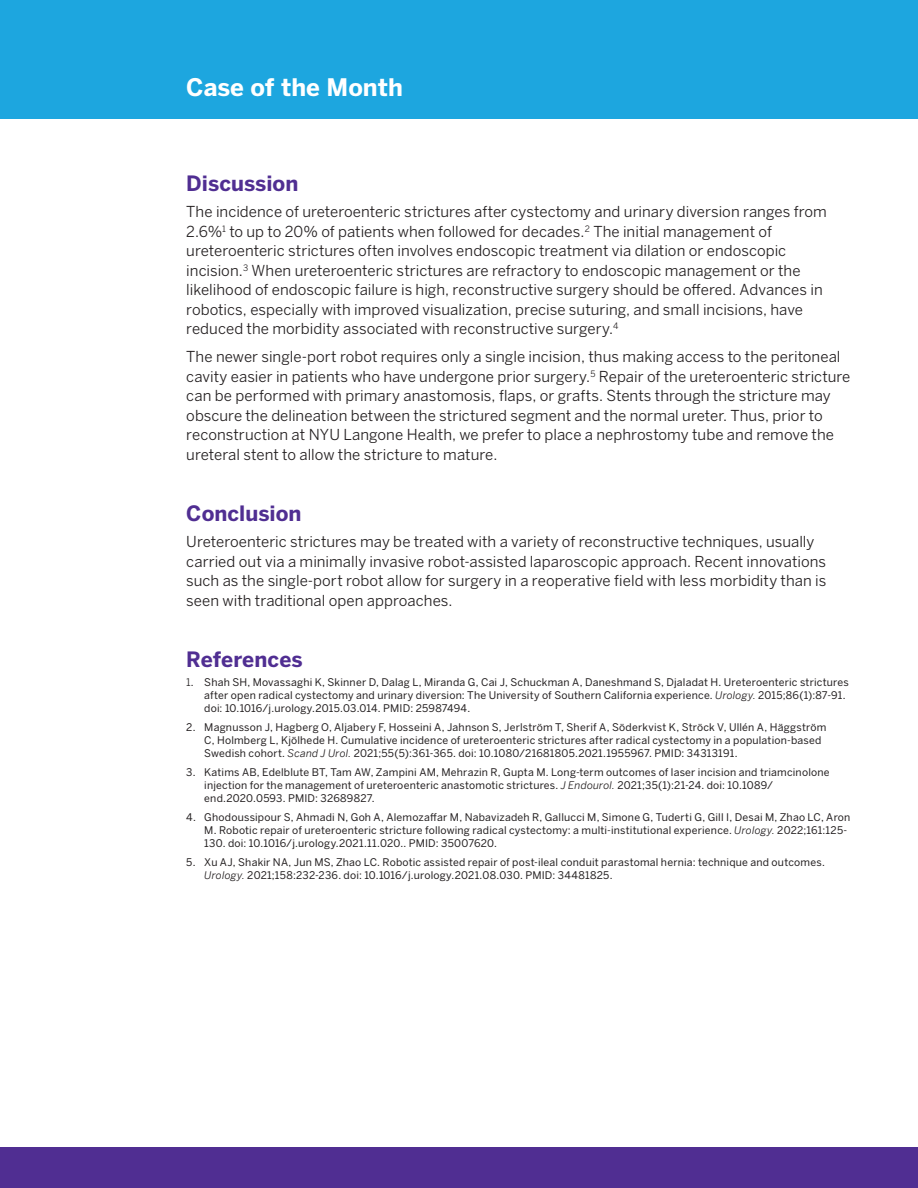
<style>
.page{position:relative;width:918px;height:1188px;background:#fff}
.page>*{position:absolute;margin:0;border:0;box-sizing:border-box;transform-origin:0 0}
.pa2{font:700 24px "Benton Sans";color:#fff}
.subhead{font:700 21px "Benton Sans";color:#502e92}
.body{font:15px/19.5px "Benton Sans";letter-spacing:.005em;color:#231f20}
.Heading_1{font:10.5px/12.8px "Benton Sans";letter-spacing:.015em;color:#231f20}
.s1{font-style:inherit}
.s2{font-style:italic}
</style>
<div class="page">
<div style="left:0;top:0;width:918px;height:119px;background:#1da6df"></div>
<div style="left:0;top:1148px;width:918px;height:40px;background:#502e92"></div>
<p class="pa2" style="left:186px;top:73px;width:218px">Case of the Month</p>
<p class="subhead" style="left:186px;top:171px;width:114px">Discussion</p>
<p class="body" style="left:186px;top:202px;width:642px">The incidence of ureteroenteric strictures after cystectomy and urinary diversion ranges from 2.6%<sup>1</sup> to up to 20% of patients when followed for decades.<sup>2</sup> The initial management of ureteroenteric strictures often involves endoscopic treatment via dilation or endoscopic incision.<sup>3</sup> When ureteroenteric strictures are refractory to endoscopic management or the likelihood of endoscopic failure is high, reconstructive surgery should be offered. Advances in robotics, especially with improved visualization, precise suturing, and small incisions, have reduced the morbidity associated with reconstructive surgery.<sup>4</sup></p>
<p class="body" style="left:186px;top:347px;width:666px">The newer single-port robot requires only a single incision, thus making access to the peritoneal cavity easier in patients who have undergone prior surgery.<sup>5</sup> Repair of the ureteroenteric stricture can be performed with primary anastomosis, flaps, or grafts. Stents through the stricture may obscure the delineation between the strictured segment and the normal ureter. Thus, prior to reconstruction at NYU Langone Health, we prefer to place a nephrostomy tube and remove the ureteral stent to allow the stricture to mature.</p>
<p class="subhead" style="left:186px;top:501px;width:117px">Conclusion</p>
<p class="body" style="left:186px;top:532px;width:642px">Ureteroenteric strictures may be treated with a variety of reconstructive techniques, usually carried out via a minimally invasive robot-assisted laparoscopic approach. Recent innovations such as the single-port robot allow for surgery in a reoperative field with less morbidity than is seen with traditional open approaches.</p>
<p class="subhead" style="left:186px;top:647px;width:118px">References</p>
<p class="Heading_1" style="left:204px;top:676px;width:646px;text-indent:-18px"><span class="s1">1</span>. Shah SH, Movassaghi K, Skinner D, Dalag L, Miranda G, Cai J, Schuckman A, Daneshmand S, Djaladat H. Ureteroenteric strictures after open radical cystectomy and urinary diversion: The University of Southern California experience. <span class="s2">Urology.</span> 2015;86(1):87-91. doi: 10.1016/j.urology.2015.03.014. PMID: 25987494.</p>
<p class="Heading_1" style="left:204px;top:721px;width:624px;text-indent:-18px">2. Magnusson J, Hagberg O, Aljabery F, Hosseini A, Jahnson S, Jerlström T, Sherif A, Söderkvist K, Ströck V, Ullén A, Häggström<br>C, Holmberg L, Kjölhede H. Cumulative incidence of ureteroenteric strictures after radical cystectomy in a population-based<br>Swedish cohort. <span class="s2">Scand J Urol.</span> 2021;55(5):361-365. doi: 10.1080/21681805.2021.1955967. PMID: 34313191.</p>
<p class="Heading_1" style="left:204px;top:766px;width:627px;text-indent:-18px">3. Katims AB, Edelblute BT, Tam AW, Zampini AM, Mehrazin R, Gupta M. Long-term outcomes of laser incision and triamcinolone injection for the management of ureteroenteric anastomotic strictures. <span class="s2">J Endourol.</span> 2021;35(1):21-24. doi: 10.1089/ end.2020.0593. PMID: 32689827.</p>
<p class="Heading_1" style="left:204px;top:811px;width:648px;text-indent:-18px">4. Ghodoussipour S, Ahmadi N, Goh A, Alemozaffar M, Nabavizadeh R, Gallucci M, Simone G, Tuderti G, Gill I, Desai M, Zhao LC, Aron<br>M. Robotic repair of ureteroenteric stricture following radical cystectomy: a multi-institutional experience. <span class="s2">Urology.</span> 2022;161:125-<br>130. doi: 10.1016/j.urology.2021.11.020.. PMID: 35007620.</p>
<p class="Heading_1" style="left:204px;top:856px;width:622px;text-indent:-18px">5. Xu AJ, Shakir NA, Jun MS, Zhao LC. Robotic assisted repair of post-ileal conduit parastomal hernia: technique and outcomes.<br><span class="s2">Urology.</span> 2021;158:232-236. doi: 10.1016/j.urology.2021.08.030. PMID: 34481825.</p>
</div>
